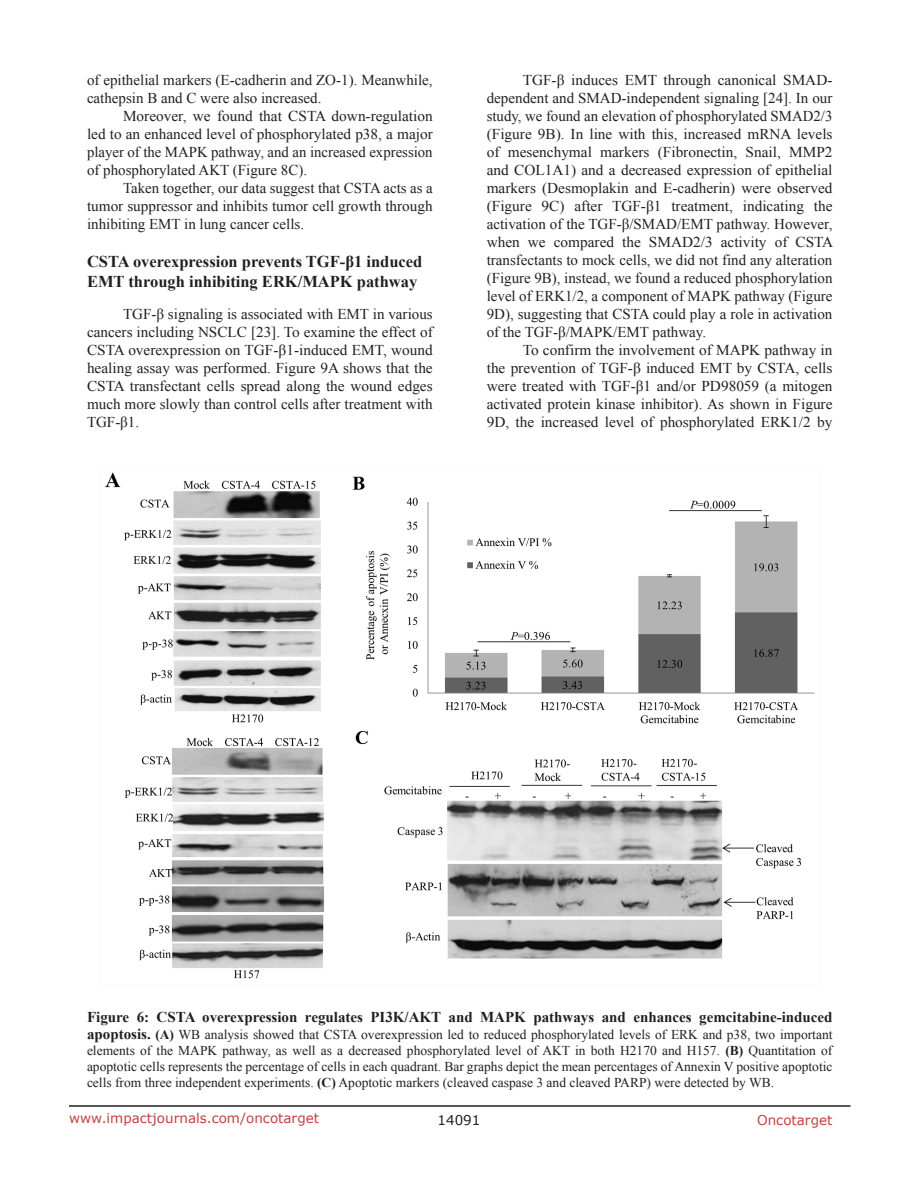
<style>
.page{position:relative;width:918px;height:1188px;background:#fff}
.page>*{position:absolute;margin:0;border:0;box-sizing:border-box;transform-origin:0 0}
.SubHeading{font:700 16.5px/19.8px "Times New Roman";color:#231f20}
.BodyText{font:15px/18px "Times New Roman";color:#231f20;text-align:justify}
.figuretext{font:700 15px "Times New Roman";color:#231f20}
.figuretext-2{font:13.5px/16.2px "Times New Roman";color:#231f20;text-align:justify}
.t1{font:13.5px "Verdana";color:#c24141}
.t2{font:13.5px "Verdana";color:#231f20}
.s1{font-weight:700;font-size:15px}
.s2{font-weight:700}
</style>
<div class="page">
<hr style="left:69px;top:1105px;width:781px;height:2px;background:#231f20">
<img style="left:105px;top:472px;width:710px;height:507px">
<p class="BodyText" style="left:87px;top:71px;width:347px">of epithelial markers (E-cadherin and ZO-1). Meanwhile, cathepsin B and C were also increased.</p>
<p class="BodyText" style="left:87px;top:107px;width:347px;text-indent:36px">Moreover, we found that CSTA down-regulation led to an enhanced level of phosphorylated p38, a major player of the MAPK pathway, and an increased expression of phosphorylated AKT (Figure 8C).</p>
<p class="BodyText" style="left:87px;top:179px;width:347px;text-indent:36px">Taken together, our data suggest that CSTA acts as a tumor suppressor and inhibits tumor cell growth through inhibiting EMT in lung cancer cells.</p>
<p class="SubHeading" style="left:87px;top:251px;width:337px">CSTA overexpression prevents TGF-β1 induced<br>EMT through inhibiting ERK/MAPK pathway</p>
<p class="BodyText" style="left:87px;top:304px;width:347px;text-indent:36px">TGF-β signaling is associated with EMT in various cancers including NSCLC [23]. To examine the effect of CSTA overexpression on TGF-β1-induced EMT, wound healing assay was performed. Figure 9A shows that the CSTA transfectant cells spread along the wound edges much more slowly than control cells after treatment with TGF-β1.</p>
<p class="BodyText" style="left:487px;top:71px;width:348px;text-indent:36px">TGF-β induces EMT through canonical SMAD&shy;dependent and SMAD-independent signaling [24]. In our study, we found an elevation of phosphorylated SMAD2/3 (Figure 9B). In line with this, increased mRNA levels of mesenchymal markers (Fibronectin, Snail, MMP2 and COL1A1) and a decreased expression of epithelial markers (Desmoplakin and E-cadherin) were observed (Figure 9C) after TGF-β1 treatment, indicating the activation of the TGF-β/SMAD/EMT pathway. However, when we compared the SMAD2/3 activity of CSTA transfectants to mock cells, we did not find any alteration (Figure 9B), instead, we found a reduced phosphorylation level of ERK1/2, a component of MAPK pathway (Figure 9D), suggesting that CSTA could play a role in activation of the TGF-β/MAPK/EMT pathway.</p>
<p class="BodyText" style="left:487px;top:341px;width:347px;text-indent:36px">To confirm the involvement of MAPK pathway in the prevention of TGF-β induced EMT by CSTA, cells were treated with TGF-β1 and/or PD98059 (a mitogen activated protein kinase inhibitor). As shown in Figure 9D, the increased level of phosphorylated ERK1/2 by</p>
<p class="figuretext" style="left:87px;top:1007px;width:747px">Figure 6: CSTA overexpression regulates PI3K/AKT and MAPK pathways and enhances gemcitabine-induced</p>
<p class="figuretext-2" style="left:87px;top:1026px;width:747px"><span class="s1">apoptosis.</span> <span class="s2">(A)</span> WB analysis showed that CSTA overexpression led to reduced phosphorylated levels of ERK and p38, two important elements of the MAPK pathway, as well as a decreased phosphorylated level of AKT in both H2170 and H157. <span class="s2">(B)</span> Quantitation of apoptotic cells represents the percentage of cells in each quadrant. Bar graphs depict the mean percentages of Annexin V positive apoptotic cells from three independent experiments. <span class="s2">(C)</span> Apoptotic markers (cleaved caspase 3 and cleaved PARP) were detected by WB.</p>
<p class="t1" style="left:69px;top:1109px;width:252px">www.impactjournals.com/oncotarget</p>
<p class="t2" style="left:438px;top:1111px;width:44px">14091</p>
<p class="t1" style="left:757px;top:1111px;width:77px">Oncotarget</p>
</div>
